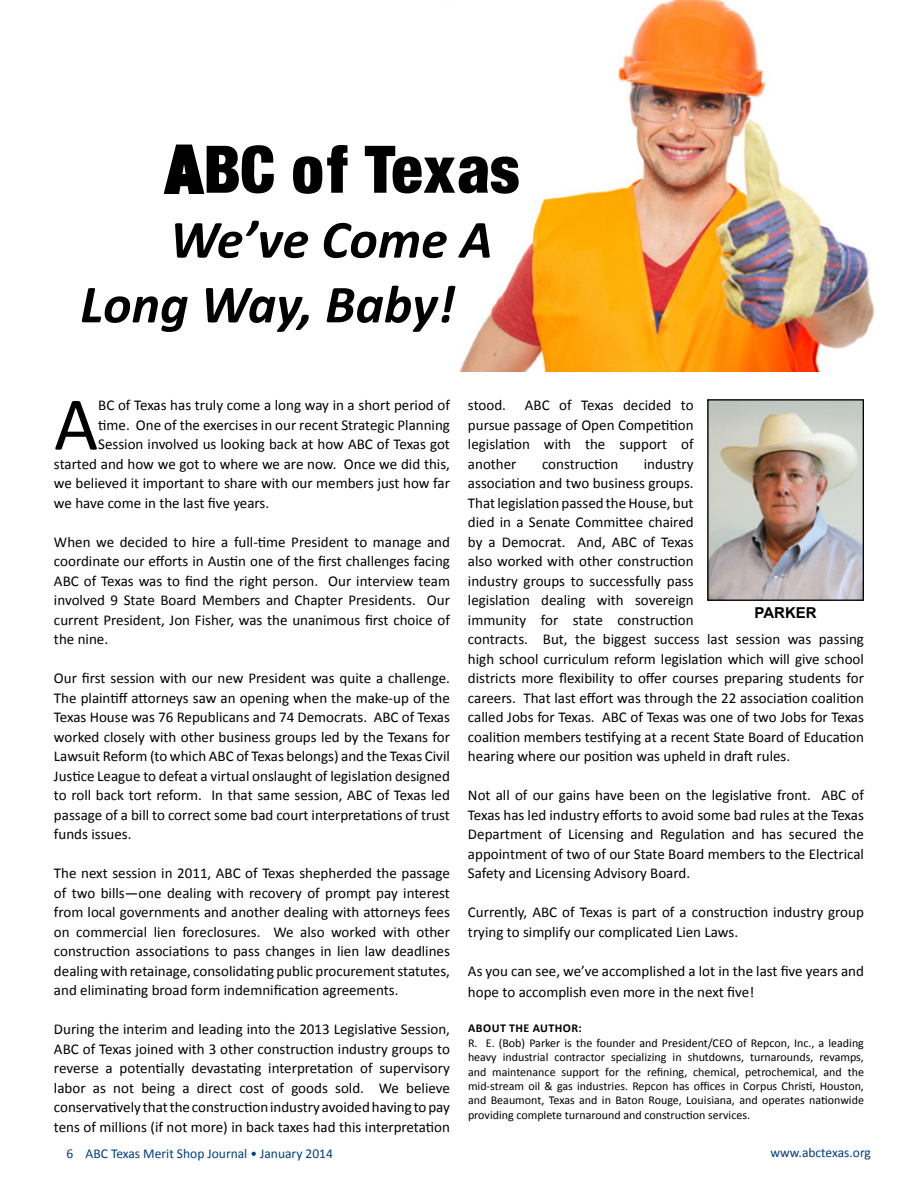
<style>
.page{position:relative;width:918px;height:1188px;background:#fff}
.page>*{position:absolute;margin:0;border:0;box-sizing:border-box;transform-origin:0 0}
.t1{font:76.5px "Calibri";color:#000}
.t2{font:64.5px "Acmo Display SSK";color:#000}
.t3{font:italic 700 54px/64.8px "Calibri";color:#000}
.t4{font:15px/19.5px "Calibri";color:#000;text-align:justify}
.t5{font:700 15px "Arial";color:#000}
.t6{font:13.5px "Calibri";color:#003e7e}
.t7{font:12px/14.4px "Calibri";color:#000;text-align:justify}
.t8{font:700 12px "Calibri";letter-spacing:.04em;color:#000}
</style>
<div class="page">
<img style="left:709px;top:401px;width:153px;height:198px">
<div style="left:707px;top:399px;width:157px;height:202px;border:1px solid #000"></div>
<img style="left:459px;top:0;width:416px;height:371px">
<h2 class="t2" style="left:163px;top:135px;width:358px">ABC of Texas</h2>
<h3 class="t3" style="left:80px;top:207px;width:414px;text-indent:90px">We’ve Come A<br>Long Way, Baby!</h3>
<h1 class="t1" style="left:54px;top:376px;width:46px">A</h1>
<p class="t4" style="left:98px;top:396px;width:353px">BC of Texas has truly come a long way in a short period of</p>
<p class="t4" style="left:98px;top:415px;width:353px">time. One of the exercises in our recent Strategic Planning</p>
<p class="t4" style="left:98px;top:435px;width:353px">Session involved us looking back at how ABC of Texas got</p>
<p class="t4" style="left:54px;top:454px;width:398px">started and how we got to where we are now. Once we did this,</p>
<p class="t4" style="left:54px;top:474px;width:397px">we believed it important to share with our members just how far</p>
<p class="t4" style="left:54px;top:493px;width:217px">we have come in the last five years.</p>
<p class="t4" style="left:54px;top:532px;width:397px">When we decided to hire a full-time President to manage and coordinate our efforts in Austin one of the first challenges facing ABC of Texas was to find the right person. Our interview team involved 9 State Board Members and Chapter Presidents. Our current President, Jon Fisher, was the unanimous first choice of the nine.</p>
<p class="t4" style="left:54px;top:669px;width:397px">Our first session with our new President was quite a challenge.<br>The plaintiff attorneys saw an opening when the make-up of the Texas House was 76 Republicans and 74 Democrats. ABC of Texas worked closely with other business groups led by the Texans for Lawsuit Reform (to which ABC of Texas belongs) and the Texas Civil Justice League to defeat a virtual onslaught of legislation designed to roll back tort reform. In that same session, ABC of Texas led passage of a bill to correct some bad court interpretations of trust funds issues.</p>
<p class="t4" style="left:54px;top:864px;width:398px">The next session in 2011, ABC of Texas shepherded the passage of two bills—one dealing with recovery of prompt pay interest from local governments and another dealing with attorneys fees on commercial lien foreclosures. We also worked with other construction associations to pass changes in lien law deadlines dealing with retainage, consolidating public procurement statutes, and eliminating broad form indemnification agreements.</p>
<p class="t4" style="left:54px;top:1020px;width:398px">During the interim and leading into the 2013 Legislative Session, ABC of Texas joined with 3 other construction industry groups to reverse a potentially devastating interpretation of supervisory labor as not being a direct cost of goods sold. We believe conservatively that the construction industry avoided having to pay tens of millions (if not more) in back taxes had this interpretation</p>
<p class="t4" style="left:468px;top:396px;width:227px;text-indent:57px">ABC of Texas decided to pursue passage of Open Competition legislation with the support of another</p>
<p class="t4" style="left:468px;top:396px;width:40px">stood.</p>
<p class="t4" style="left:468px;top:454px;width:397px;text-align:left;text-indent:176px">industry<br>association and two business groups.<br>That legislation passed the House, but<br>died in a Senate Committee chaired<br>by a Democrat. And, ABC of Texas<br>also worked with other construction<br>industry groups to successfully pass<br>legislation dealing with sovereign<br>immunity for state construction<br>contracts. But, the biggest success last session was passing high school curriculum reform legislation which will give school districts more flexibility to offer courses preparing students for careers. That last effort was through the 22 association coalition called Jobs for Texas. ABC of Texas was one of two Jobs for Texas coalition members testifying at a recent State Board of Education hearing where our position was upheld in draft rules.</p>
<p class="t4" style="left:468px;top:786px;width:397px">Not all of our gains have been on the legislative front. ABC of Texas has led industry efforts to avoid some bad rules at the Texas Department of Licensing and Regulation and has secured the appointment of two of our State Board members to the Electrical Safety and Licensing Advisory Board.</p>
<p class="t4" style="left:468px;top:903px;width:397px">Currently, ABC of Texas is part of a construction industry group trying to simplify our complicated Lien Laws.</p>
<p class="t4" style="left:468px;top:961px;width:397px;line-height:21px">As you can see, we’ve accomplished a lot in the last five years and hope to accomplish even more in the next five!</p>
<p class="t8" style="left:468px;top:1021px;width:115px">ABOUT TH E AUTHOR:</p>
<p class="t7" style="left:468px;top:1036px;width:397px">R. E. (Bob) Parker is the founder and President/CEO of Repcon, Inc., a leading heavy industrial contractor specializing in shutdowns, turnarounds, revamps, and maintenance support for the refining, chemical, petrochemical, and the mid-stream oil &amp; gas industries. Repcon has offices in Corpus Christi, Houston, and Beaumont, Texas and in Baton Rouge, Louisiana, and operates nationwide providing complete turnaround and construction services.</p>
<p class="t4" style="left:542px;top:454px;width:78px">construction</p>
<p class="t5" style="left:755px;top:603px;width:53px">PARKER</p>
<p class="t6" style="left:67px;top:1145px;width:268px">6 ABC Texas Merit Shop Journal • January 2014</p>
<p class="t6" style="left:770px;top:1144px;width:102px">www.abctexas.org</p>
</div>
